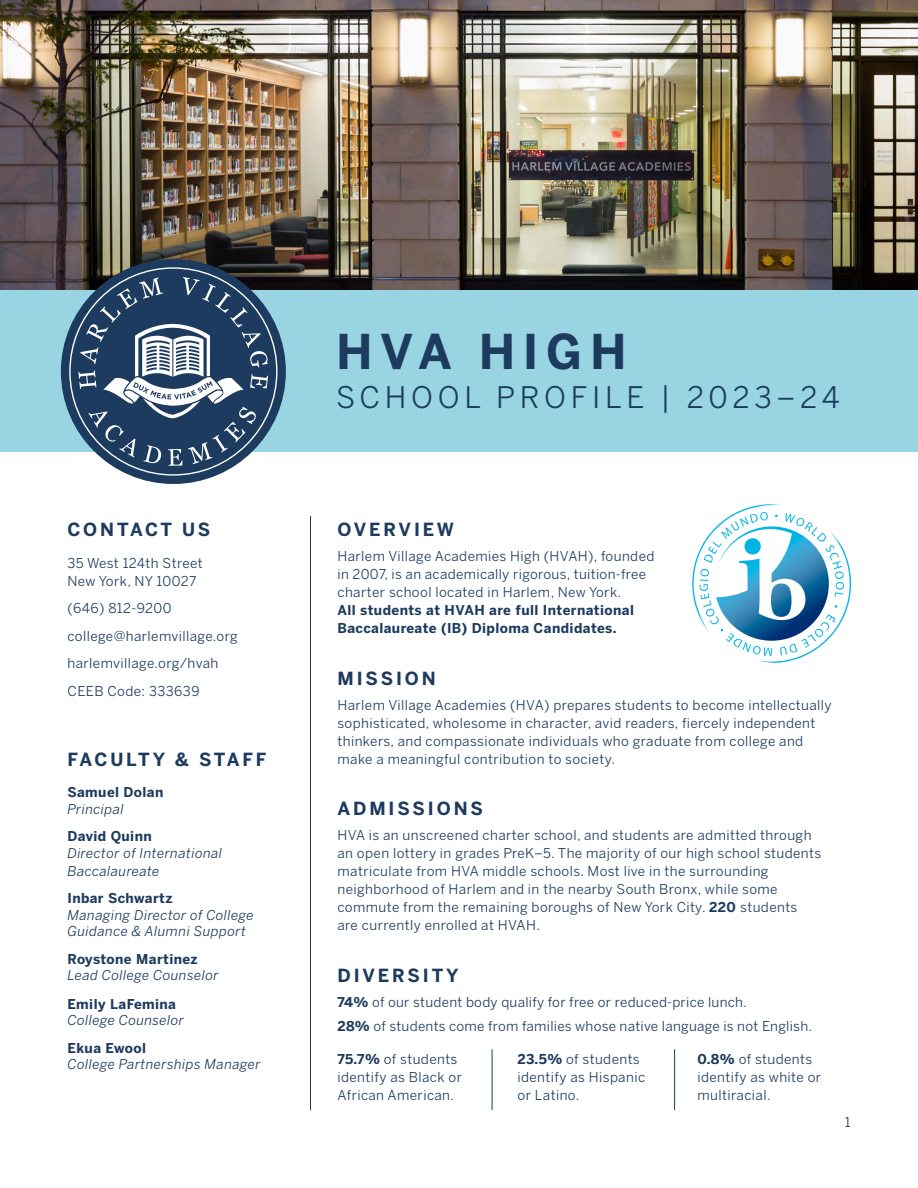
<style>
.page{position:relative;width:918px;height:1188px;background:#fff}
.page>*{position:absolute;margin:0;border:0;box-sizing:border-box;transform-origin:0 0}
.t1{font:700 47.55px "Benton Sans";letter-spacing:.16em;color:#1d3b5e}
.t2{font:29.55px "Benton Sans";letter-spacing:.16em;color:#1d3b5e}
.t3{font:700 18px "Benton Sans";letter-spacing:.16em;color:#1d3b5e}
.t4{font:700 18px "Benton Sans";letter-spacing:.14em;color:#1d3b5e}
.t5{font:13.5px/18px "Benton Sans";letter-spacing:.03em;color:#1d3b5e}
.t6{font:italic 13.5px/16.5px "Benton Sans";letter-spacing:.03em;color:#1d3b5e}
.t7{font:700 13.5px/16.5px "Benton Sans";letter-spacing:.03em;color:#1d3b5e}
.s1{font-weight:400;font-style:italic}
.s2{font-weight:700;font-style:normal}
.s3{font-weight:700}
</style>
<div class="page">
<img style="left:0;top:0;width:918px;height:290px">
<div style="left:0;top:290px;width:918px;height:162px;background:#98d4e1"></div>
<hr style="left:310px;top:516px;width:1px;height:594px;background:#1d3b5e">
<svg style="left:692px;top:504px;width:160px;height:159px"></svg>
<hr style="left:492px;top:1049px;width:1px;height:61px;background:#1d3b5e">
<hr style="left:674px;top:1049px;width:1px;height:61px;background:#1d3b5e">
<svg style="left:61px;top:259px;width:225px;height:225px"></svg>
<svg style="left:71px;top:269px;width:205px;height:205px;background:#506881"></svg>
<p class="t3" style="left:68px;top:519px;width:144px">CONTACT US</p>
<p class="t5" style="left:68px;top:554px;width:137px">35 West 124th Street<br>New York, NY 10027</p>
<p class="t5" style="left:68px;top:600px;width:106px">(646) 812-9200</p>
<p class="t5" style="left:68px;top:627px;width:172px">college@harlemvillage.org</p>
<p class="t5" style="left:68px;top:654px;width:152px">harlemvillage.org/hvah</p>
<p class="t5" style="left:68px;top:682px;width:134px">CEEB Code: 333639</p>
<p class="t4" style="left:68px;top:748px;width:200px">FACULTY &amp; STAFF</p>
<p class="t7" style="left:68px;top:784px;width:97px">Samuel Dolan<br><span class="s1">Principal</span></p>
<p class="t6" style="left:68px;top:828px;width:156px"><span class="s2">David Quinn<br></span>Director of International</p>
<p class="t6" style="left:68px;top:863px;width:94px">Baccalaureate</p>
<p class="t6" style="left:68px;top:890px;width:188px"><span class="s2">Inbar Schwartz<br></span>Managing Director of College<br>Guidance &amp; Alumni Support</p>
<p class="t6" style="left:68px;top:951px;width:153px"><span class="s2">Roystone Martinez<br></span>Lead College Counselor</p>
<p class="t6" style="left:68px;top:996px;width:118px"><span class="s2">Emily LaFemina<br></span>College Counselor</p>
<p class="t6" style="left:68px;top:1040px;width:195px"><span class="s2">Ekua Ewool<br></span>College Partnerships Manager</p>
<p class="t1" style="left:336px;top:322px;width:292px">HVA HIGH</p>
<p class="t2" style="left:336px;top:380px;width:505px">SCHOOL PROFILE | 2023–24</p>
<p class="t3" style="left:338px;top:519px;width:118px">OVERVIEW</p>
<p class="t5" style="left:338px;top:547px;width:318px">Harlem Village Academies High (HVAH), founded in 2007, is an academically rigorous, tuition-free charter school located in Harlem, New York.<br><span class="s3">All students at HVAH are full International Baccalaureate (IB) Diploma Candidates.</span></p>
<p class="t3" style="left:338px;top:667px;width:100px">MISSION</p>
<p class="t5" style="left:338px;top:696px;width:496px">Harlem Village Academies (HVA) prepares students to become intellectually sophisticated, wholesome in character, avid readers, fiercely independent thinkers, and compassionate individuals who graduate from college and make a meaningful contribution to society.</p>
<p class="t3" style="left:338px;top:798px;width:147px">ADMISSIONS</p>
<p class="t5" style="left:338px;top:826px;width:485px">HVA is an unscreened charter school, and students are admitted through an open lottery in grades PreK–5. The majority of our high school students matriculate from HVA middle schools. Most live in the surrounding neighborhood of Harlem and in the nearby South Bronx, while some commute from the remaining boroughs of New York City. <span class="s3">220</span> students are currently enrolled at HVAH.</p>
<p class="t3" style="left:338px;top:964px;width:123px">DIVERSITY</p>
<p class="t5" style="left:338px;top:993px;width:411px"><span class="s3">74%</span> of our student body qualify for free or reduced-price lunch.</p>
<p class="t5" style="left:338px;top:1018px;width:476px"><span class="s3">28%</span> of students come from families whose native language is not English.</p>
<p class="t5" style="left:338px;top:1050px;width:126px"><span class="s3">75.7%</span> of students identify as Black or<br>African American.</p>
<p class="t5" style="left:518px;top:1050px;width:129px"><span class="s3">23.5%</span> of students identify as Hispanic or Latino.</p>
<p class="t5" style="left:698px;top:1050px;width:125px"><span class="s3">0.8%</span> of students identify as white or multiracial.</p>
<p class="t5" style="left:845px;top:1113px;width:7px">1</p>
</div>
